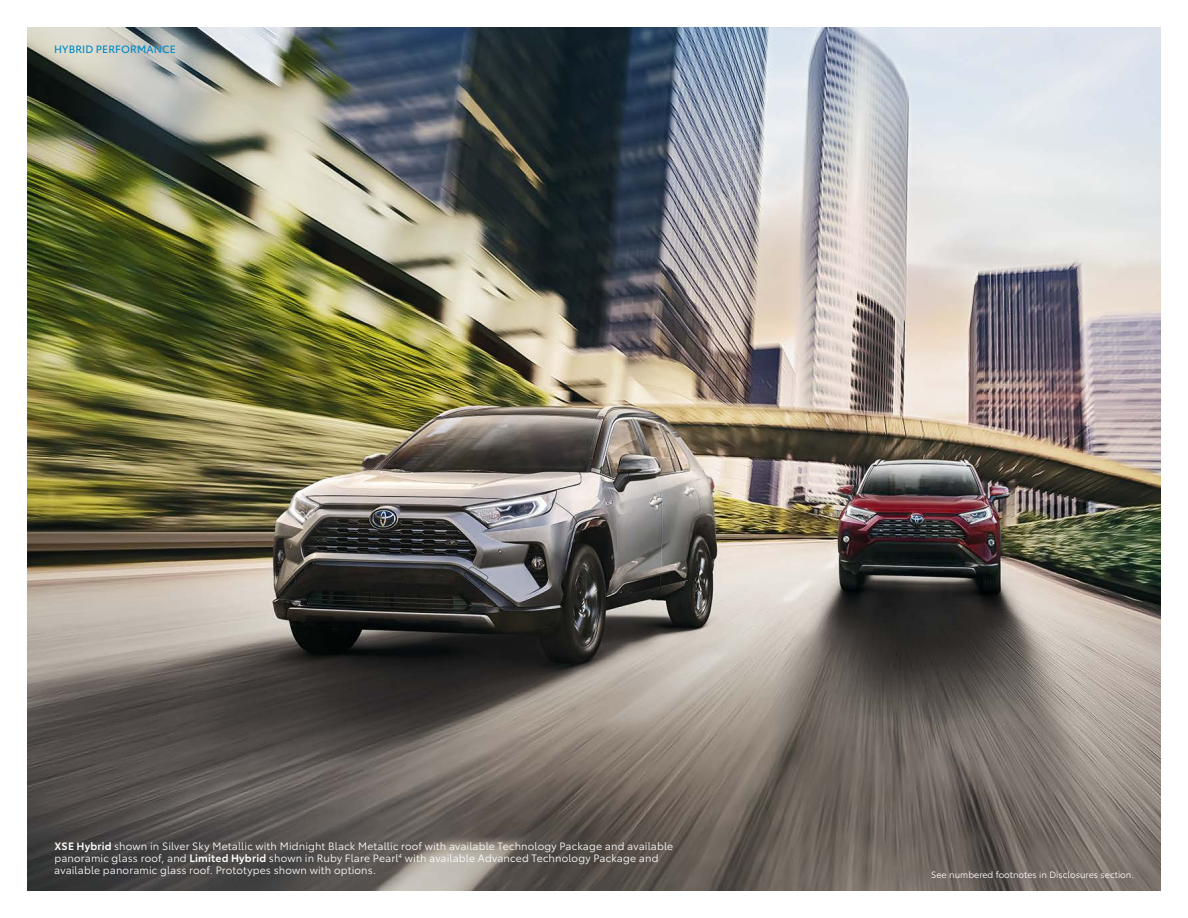
<style>
.page{position:relative;width:1188px;height:918px;background:#fff}
.page>*{position:absolute;margin:0;border:0;box-sizing:border-box;transform-origin:0 0}
.t1{font:10.5px/12px "Toyota Type";letter-spacing:.015em;color:#fff}
.t2{font:10.5px "Toyota Type";letter-spacing:.015em;color:#008ac4}
.t3{font:9px "Toyota Type";color:#fff}
.s1{font-weight:600}
</style>
<div class="page">
<img style="left:27px;top:27px;width:1134px;height:864px">
<p class="t2" style="left:54px;top:41px;width:123px">HYBRID PERFORMANCE</p>
<p class="t1" style="left:54px;top:839px;width:620px"><span class="s1">XSE Hybrid</span> shown in Silver Sky Metallic with Midnight Black Metallic roof with available Technology Package and available panoramic glass roof, and <span class="s1">Limited Hybrid</span> shown in Ruby Flare Pearl<sup>4</sup> with available Advanced Technology Package and available panoramic glass roof. Prototypes shown with options.</p>
<p class="t3" style="left:931px;top:868px;width:204px">See numbered footnotes in Disclosures section.</p>
</div>
